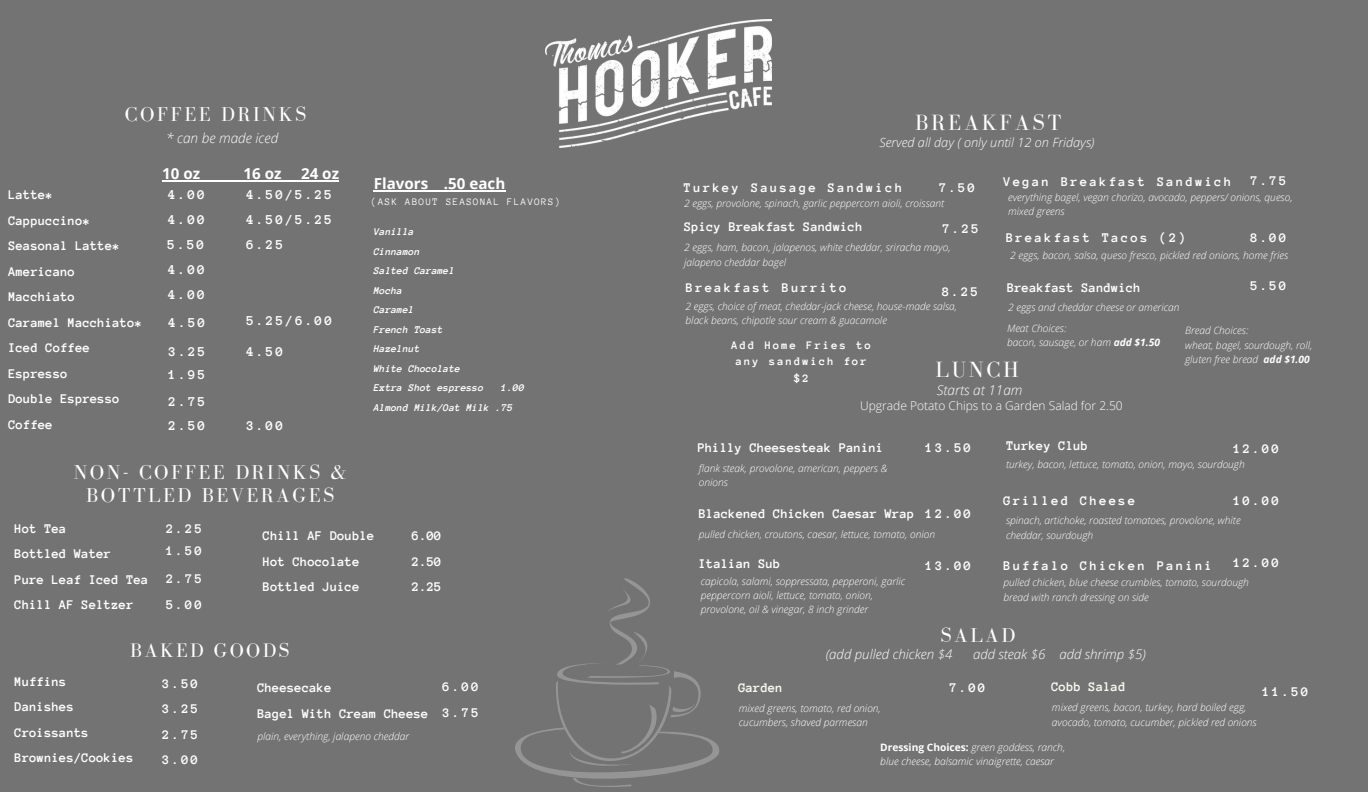
<style>
.page{position:relative;width:1368px;height:792px;background:#737373}
.page>*{position:absolute;margin:0;border:0;box-sizing:border-box;transform-origin:0 0}
.t1{font:22.7px "Bodoni FLF";letter-spacing:.12em;color:#fff}
.t2{font:20.7px/22.5px "Bodoni FLF";letter-spacing:.12em;color:#fff;text-align:center}
.t3{font:20.2px "Bodoni FLF";letter-spacing:.12em;color:#fff}
.t4{font:700 15.2px "Open Sans";color:#fff}
.t5{font:700 13.9px "Anonymous Pro";letter-spacing:.16em;color:#fff}
.t6{font:700 13.6px/25.5px "Anonymous Pro";letter-spacing:.005em;color:#fff}
.t7{font:700 13.6px "Anonymous Pro";letter-spacing:.16em;color:#fff}
.t8{font:italic 300 13.6px "Open Sans";color:#fff}
.t9{font:700 13.6px "Anonymous Pro";letter-spacing:.005em;color:#fcfaf4}
.t10{font:italic 300 13.3px "Open Sans";color:#fff}
.t11{font:italic 300 12.8px "Open Sans";color:#fff}
.t12{font:300 12px "Open Sans";color:#fff}
.t13{font:700 11.8px/16.5px "Anonymous Pro";letter-spacing:.16em;color:#fff;text-align:center}
.t14{font:italic 700 10.6px "Anonymous Pro";letter-spacing:.005em;color:#fff}
.t15{font:italic 300 10.2px/14.2px "Open Sans";color:#fff}
.t16{font:10.2px "Anonymous Pro";letter-spacing:.12em;color:#fff}
.s1{font-weight:700}
.s2{font-weight:700;font-style:normal}
</style>
<div class="page">
<svg style="left:515px;top:578px;width:204px;height:209px"></svg>
<img style="left:546px;top:20px;width:225px;height:127px">
<hr style="left:374px;top:190px;width:54px;height:2px;background:#fff">
<svg style="left:428px;top:190px;width:16px;height:2px"></svg>
<hr style="left:444px;top:190px;width:61px;height:2px;background:#fff">
<hr style="left:162px;top:181px;width:38px;height:1px;background:#fff">
<hr style="left:200px;top:181px;width:43px;height:1px;background:#fff">
<hr style="left:243px;top:181px;width:38px;height:1px;background:#fff">
<svg style="left:281px;top:181px;width:20px;height:1px"></svg>
<hr style="left:301px;top:181px;width:38px;height:1px;background:#fff">
<p class="t2" style="left:125px;top:103px;width:183px">COFFEE DRINKS</p>
<h1 class="t6" style="left:8px;top:182px;width:135px">Latte*<br>Cappuccino*<br>Seasonal Latte*<br>Americano<br>Macchiato<br>Caramel Macchiato*<br>Iced Coffee<br>Espresso<br>Double Espresso<br>Coffee</h1>
<h4 class="t8" style="left:166px;top:129px;width:114px">* can be made iced</h4>
<h4 class="t4" style="left:162px;top:163px;width:39px">10 oz</h4>
<h4 class="t4" style="left:243px;top:163px;width:39px">16 oz</h4>
<h4 class="t4" style="left:301px;top:163px;width:39px">24 oz</h4>
<h4 class="t5" style="left:246px;top:188px;width:87px">4.50/5.25</h4>
<p class="t5" style="left:168px;top:212px;width:38px">4.00</p>
<h4 class="t5" style="left:246px;top:212px;width:87px">4.50/5.25</h4>
<h4 class="t5" style="left:168px;top:238px;width:38px">5.50</h4>
<p class="t5" style="left:168px;top:262px;width:38px">4.00</p>
<h4 class="t5" style="left:168px;top:287px;width:38px">4.00</h4>
<h4 class="t5" style="left:169px;top:316px;width:38px">4.50</h4>
<h4 class="t5" style="left:246px;top:314px;width:87px">5.25/6.00</h4>
<h4 class="t5" style="left:169px;top:345px;width:38px">3.25</h4>
<h4 class="t5" style="left:169px;top:368px;width:38px">1.95</h4>
<h4 class="t5" style="left:169px;top:395px;width:38px">2.75</h4>
<h4 class="t5" style="left:169px;top:418px;width:38px">2.50</h4>
<p class="t5" style="left:246px;top:418px;width:38px">3.00</p>
<h4 class="t5" style="left:168px;top:188px;width:38px">4.00</h4>
<p class="t5" style="left:246px;top:238px;width:38px">6.25</p>
<p class="t5" style="left:246px;top:344px;width:38px">4.50</p>
<h3 class="t4" style="left:374px;top:173px;width:133px">Flavors .50 each</h3>
<h5 class="t14" style="left:374px;top:227px;width:42px">Vanilla</h5>
<h4 class="t14" style="left:374px;top:246px;width:48px">Cinnamon</h4>
<h3 class="t14" style="left:374px;top:266px;width:83px">Salted Caramel</h3>
<p class="t14" style="left:374px;top:285px;width:30px">Mocha</p>
<h3 class="t14" style="left:374px;top:305px;width:42px">Caramel</h3>
<h3 class="t14" style="left:374px;top:324px;width:71px">French Toast</h3>
<h4 class="t14" style="left:374px;top:344px;width:48px">Hazelnut</h4>
<h4 class="t14" style="left:374px;top:363px;width:88px">White Chocolate</h4>
<h4 class="t14" style="left:374px;top:383px;width:112px">Extra Shot espresso</h4>
<h4 class="t14" style="left:501px;top:383px;width:25px">1.00</h4>
<p class="t14" style="left:374px;top:402px;width:141px">Almond Milk/Oat Milk .75</p>
<h1 class="t16" style="left:371px;top:196px;width:191px">(ASK ABOUT SEASONAL FLAVORS)</h1>
<p class="t2" style="left:74px;top:461px;width:274px">NON- COFFEE DRINKS &amp;<br>BOTTLED BEVERAGES</p>
<h4 class="t6" style="left:166px;top:516px;width:38px">2.25</h4>
<h1 class="t6" style="left:263px;top:523px;width:113px">Chill AF Double</h1>
<h1 class="t6" style="left:412px;top:523px;width:31px">6.00</h1>
<h1 class="t6" style="left:263px;top:549px;width:98px">Hot Chocolate</h1>
<h1 class="t6" style="left:412px;top:549px;width:31px">2.50</h1>
<h1 class="t6" style="left:263px;top:574px;width:98px">Bottled Juice</h1>
<h1 class="t6" style="left:412px;top:574px;width:31px">2.25</h1>
<h2 class="t6" style="left:15px;top:516px;width:136px">Hot Tea<br>Bottled Water<br>Pure Leaf Iced Tea<br>Chill AF Seltzer</h2>
<h5 class="t6" style="left:166px;top:538px;width:38px">1.50</h5>
<h4 class="t6" style="left:166px;top:566px;width:38px">2.75</h4>
<h4 class="t6" style="left:166px;top:592px;width:38px">5.00</h4>
<h4 class="t3" style="left:130px;top:640px;width:161px">BAKED GOODS</h4>
<p class="t6" style="left:257px;top:675px;width:76px">Cheesecake</p>
<p class="t6" style="left:257px;top:701px;width:173px">Bagel With Cream Cheese</p>
<h4 class="t15" style="left:257px;top:729px;width:153px">plain, everything, jalapeno cheddar</h4>
<h4 class="t6" style="left:15px;top:669px;width:121px">Muffins<br>Danishes<br>Croissants<br>Brownies/Cookies</h4>
<h4 class="t6" style="left:162px;top:671px;width:38px;text-align:justify">3.50<br>3.25<br>2.75<br>3.00</h4>
<p class="t6" style="left:443px;top:674px;width:38px">6.00<br>3.75</p>
<h1 class="t1" style="left:915px;top:110px;width:148px">BREAKFAST</h1>
<h1 class="t11" style="left:879px;top:133px;width:217px">Served all day ( only until 12 on Fridays)</h1>
<h3 class="t6" style="left:939px;top:175px;width:38px">7.50</h3>
<h4 class="t15" style="left:684px;top:196px;width:262px">2 eggs, provolone, spinach, garlic peppercorn aioli, croissant</h4>
<h4 class="t7" style="left:684px;top:181px;width:220px">Turkey Sausage Sandwich</h4>
<h5 class="t6" style="left:684px;top:214px;width:180px">Spicy Breakfast Sandwich</h5>
<h4 class="t6" style="left:943px;top:216px;width:38px">7.25</h4>
<h5 class="t15" style="left:684px;top:240px;width:268px">2 eggs, ham, bacon, jalapenos, white cheddar, sriracha mayo, jalapeno cheddar bagel</h5>
<h4 class="t7" style="left:1003px;top:175px;width:230px">Vegan Breakfast Sandwich</h4>
<p class="t6" style="left:1250px;top:168px;width:38px">7.75</p>
<h3 class="t15" style="left:1008px;top:190px;width:286px;line-height:13.7px">everything bagel, vegan chorizo, avocado, peppers/ onions, queso, mixed greens</h3>
<p class="t7" style="left:1006px;top:231px;width:182px">Breakfast Tacos (2)</p>
<p class="t6" style="left:1250px;top:225px;width:38px">8.00</p>
<h4 class="t15" style="left:1010px;top:248px;width:280px">2 eggs, bacon, salsa, queso fresco, pickled red onions, home fries</h4>
<h4 class="t6" style="left:942px;top:279px;width:38px">8.25</h4>
<h3 class="t6" style="left:1007px;top:275px;width:136px">Breakfast Sandwich</h3>
<h3 class="t6" style="left:1250px;top:273px;width:38px">5.50</h3>
<h4 class="t15" style="left:1008px;top:300px;width:173px">2 eggs and cheddar cheese or american</h4>
<p class="t15" style="left:1185px;top:323px;width:65px">Bread Choices:</p>
<p class="t15" style="left:1185px;top:338px;width:129px">wheat, bagel, sourdough, roll,</p>
<h3 class="t15" style="left:1185px;top:352px;width:126px">gluten free bread <span class="s1">add $1.00</span></h3>
<p class="t7" style="left:686px;top:281px;width:162px">Breakfast Burrito</p>
<h3 class="t15" style="left:686px;top:299px;width:273px">2 eggs, choice of meat, cheddar-jack cheese, house-made salsa, black beans, chipotle sour cream &amp; guacamole</h3>
<p class="t15" style="left:1007px;top:321px;width:61px">Meat Choices:</p>
<p class="t15" style="left:1007px;top:335px;width:154px">bacon, sausage, or ham <span class="s1">add $1.50</span></p>
<p class="t13" style="left:732px;top:337px;width:141px">Add Home Fries to any sandwich for $2</p>
<p class="t1" style="left:935px;top:357px;width:85px">LUNCH</p>
<h3 class="t8" style="left:937px;top:380px;width:87px">Starts at 11am</h3>
<h3 class="t12" style="left:860px;top:398px;width:264px">Upgrade Potato Chips to a Garden Salad for 2.50</h3>
<p class="t6" style="left:698px;top:435px;width:188px">Philly Cheesesteak Panini</p>
<p class="t6" style="left:926px;top:435px;width:47px">13.50</p>
<h3 class="t15" style="left:699px;top:461px;width:190px">flank steak, provolone, american, peppers &amp; onions</h3>
<h4 class="t6" style="left:699px;top:500px;width:217px">Blackened Chicken Caesar Wrap</h4>
<h4 class="t6" style="left:926px;top:500px;width:47px">12.00</h4>
<h3 class="t6" style="left:699px;top:551px;width:83px">Italian Sub</h3>
<h4 class="t6" style="left:926px;top:553px;width:47px">13.00</h4>
<p class="t15" style="left:701px;top:574px;width:206px">capicola, salami, soppressata, pepperoni, garlic peppercorn aioli, lettuce, tomato, onion, provolone, oil &amp; vinegar, 8 inch grinder</p>
<h4 class="t15" style="left:699px;top:527px;width:238px">pulled chicken, croutons, caesar, lettuce, tomato, onion</h4>
<p class="t6" style="left:1007px;top:433px;width:83px">Turkey Club</p>
<p class="t15" style="left:1006px;top:457px;width:240px">turkey, bacon, lettuce, tomato, onion, mayo, sourdough</p>
<p class="t6" style="left:1233px;top:436px;width:47px">12.00</p>
<h3 class="t7" style="left:1003px;top:494px;width:134px">Grilled Cheese</h3>
<p class="t6" style="left:1233px;top:488px;width:47px">10.00</p>
<h4 class="t15" style="left:1006px;top:513px;width:236px">spinach, artichoke, roasted tomatoes, provolone, white cheddar, sourdough</h4>
<h4 class="t15" style="left:1003px;top:575px;width:247px">pulled chicken, blue cheese crumbles, tomato, sourdough bread with ranch dressing on side</h4>
<p class="t6" style="left:1233px;top:550px;width:47px">12.00</p>
<h3 class="t7" style="left:1003px;top:559px;width:210px">Buffalo Chicken Panini</h3>
<p class="t2" style="left:941px;top:624px;width:76px">SALAD</p>
<p class="t10" style="left:826px;top:645px;width:128px">(add pulled chicken $4</p>
<p class="t10" style="left:973px;top:645px;width:174px">add steak $6 add shrimp $5)</p>
<p class="t9" style="left:1051px;top:679px;width:76px">Cobb Salad</p>
<p class="t9" style="left:738px;top:681px;width:46px">Garden</p>
<p class="t6" style="left:950px;top:675px;width:38px">7.00</p>
<p class="t15" style="left:739px;top:701px;width:144px">mixed greens, tomato, red onion,</p>
<h6 class="t15" style="left:739px;top:715px;width:130px">cucumbers, shaved parmesan</h6>
<h3 class="t15" style="left:880px;top:740px;width:187px"><span class="s2">Dressing Choices:</span> green goddess, ranch,</h3>
<h3 class="t15" style="left:880px;top:754px;width:175px">blue cheese, balsamic vinaigrette, caesar</h3>
<h4 class="t6" style="left:1263px;top:679px;width:47px">11.50</h4>
<p class="t15" style="left:1052px;top:700px;width:206px">mixed greens, bacon, turkey, hard boiled egg, avocado, tomato, cucumber, pickled red onions</p>
</div>
